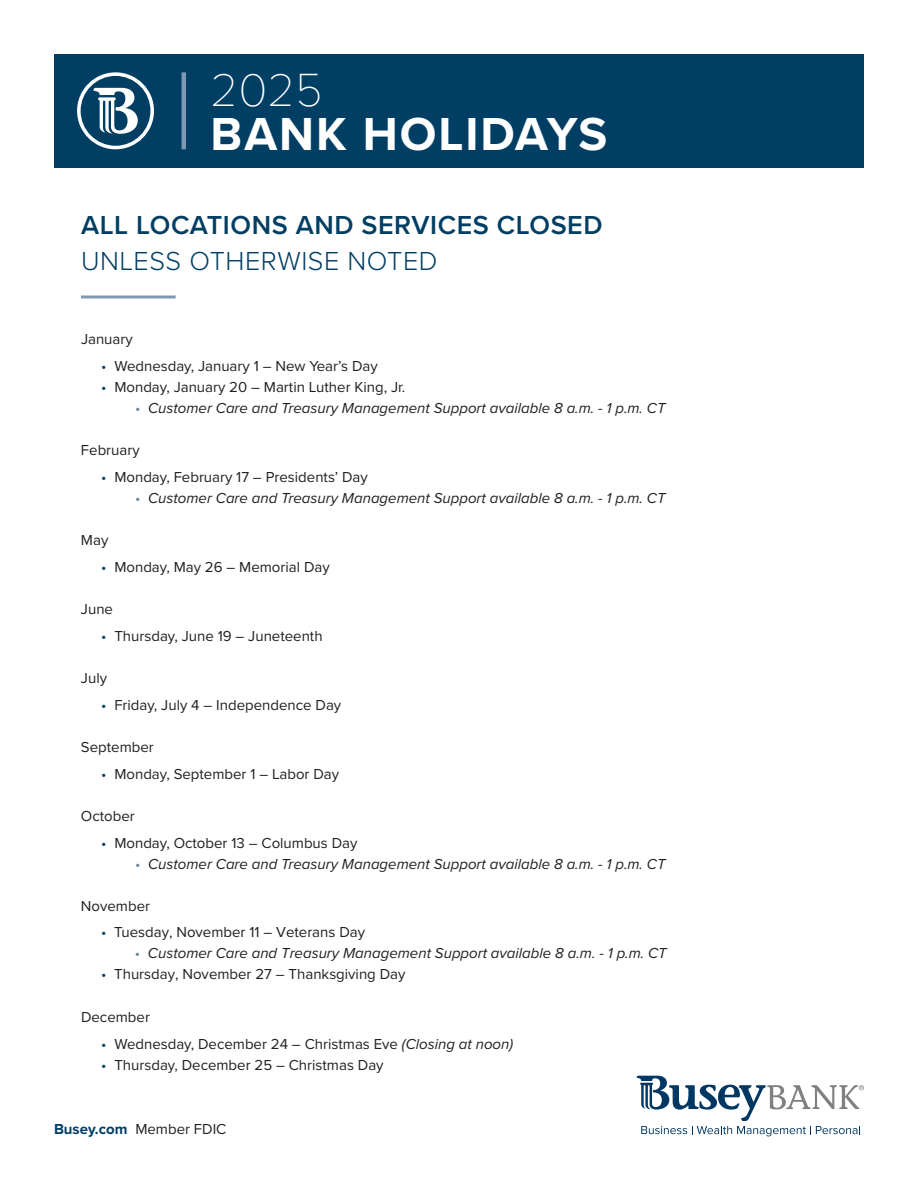
<style>
.page{position:relative;width:918px;height:1188px;background:#fff}
.page>*{position:absolute;margin:0;border:0;box-sizing:border-box;transform-origin:0 0}
.t1{font:700 48px "Proxima Nova";letter-spacing:.04em;color:#fff}
.t2{font:100 48px "Proxima Nova T";color:#fff}
.t3{font:600 27px/35.4px "Proxima Nova";letter-spacing:.02em;color:#003e63}
.t4{font:15px "Proxima Nova";color:#231f20}
.t5{font:italic 15px "Proxima Nova";color:#231f20}
.s1{font-weight:300}
.s2{color:#003e63}
.s3{font-style:normal;color:#6688a4}
.s4{font-style:italic}
.s5{font-weight:700;color:#003e63}
</style>
<div class="page">
<div style="left:54px;top:54px;width:810px;height:114px;background:#003e63"></div>
<hr style="left:182px;top:72px;width:4px;height:77px;background:#8099b2">
<hr style="left:81px;top:296px;width:95px;height:2px;background:#8099b2">
<svg style="left:77px;top:72px;width:77px;height:77px"></svg>
<svg style="left:636px;top:1076px;width:228px;height:60px"></svg>
<p class="t2" style="left:211px;top:63px;width:113px">2025</p>
<p class="t1" style="left:211px;top:98px;width:398px">BANK HOLIDAYS</p>
<p class="t3" style="left:81px;top:207px;width:523px">ALL LOCATIONS AND SERVICES CLOSED<br><span class="s1">UNLESS OTHERWISE NOTED</span></p>
<p class="t4" style="left:81px;top:327px;width:53px">January</p>
<p class="t4" style="left:101px;top:354px;width:278px"><span class="s2">•</span> Wednesday, January 1 – New Year’s Day</p>
<p class="t4" style="left:101px;top:375px;width:306px"><span class="s2">•</span> Monday, January 20 – Martin Luther King, Jr.</p>
<p class="t5" style="left:135px;top:396px;width:532px"><span class="s3">•</span> Customer Care and Treasury Management Support available 8 a.m. - 1 p.m. CT</p>
<p class="t4" style="left:81px;top:438px;width:60px">February</p>
<p class="t4" style="left:101px;top:465px;width:268px"><span class="s2">•</span> Monday, February 17 – Presidents’ Day</p>
<p class="t5" style="left:135px;top:486px;width:532px"><span class="s3">•</span> Customer Care and Treasury Management Support available 8 a.m. - 1 p.m. CT</p>
<p class="t4" style="left:81px;top:528px;width:29px">May</p>
<p class="t4" style="left:101px;top:555px;width:230px"><span class="s2">•</span> Monday, May 26 – Memorial Day</p>
<p class="t4" style="left:81px;top:597px;width:34px">June</p>
<p class="t4" style="left:101px;top:624px;width:223px"><span class="s2">•</span> Thursday, June 19 – Juneteenth</p>
<p class="t4" style="left:81px;top:666px;width:28px">July</p>
<p class="t4" style="left:101px;top:693px;width:242px"><span class="s2">•</span> Friday, July 4 – Independence Day</p>
<p class="t4" style="left:81px;top:735px;width:74px">September</p>
<p class="t4" style="left:101px;top:762px;width:239px"><span class="s2">•</span> Monday, September 1 – Labor Day</p>
<p class="t4" style="left:81px;top:804px;width:55px">October</p>
<p class="t4" style="left:101px;top:831px;width:258px"><span class="s2">•</span> Monday, October 13 – Columbus Day</p>
<p class="t5" style="left:135px;top:852px;width:532px"><span class="s3">•</span> Customer Care and Treasury Management Support available 8 a.m. - 1 p.m. CT</p>
<p class="t4" style="left:81px;top:894px;width:71px">November</p>
<p class="t4" style="left:101px;top:921px;width:265px"><span class="s2">•</span> Tuesday, November 11 – Veterans Day</p>
<p class="t5" style="left:135px;top:942px;width:533px"><span class="s3">•</span> Customer Care and Treasury Management Support available 8 a.m. - 1 p.m. CT</p>
<p class="t4" style="left:101px;top:963px;width:306px"><span class="s2">•</span> Thursday, November 27 – Thanksgiving Day</p>
<p class="t4" style="left:81px;top:1005px;width:70px">December</p>
<p class="t4" style="left:101px;top:1032px;width:413px"><span class="s2">•</span> Wednesday, December 24 – Christmas Eve <span class="s4">(Closing at noon)</span></p>
<p class="t4" style="left:101px;top:1054px;width:284px"><span class="s2">•</span> Thursday, December 25 – Christmas Day</p>
<p class="t4" style="left:54px;top:1118px;width:174px"><span class="s5">Busey.com</span> Member FDIC</p>
</div>
